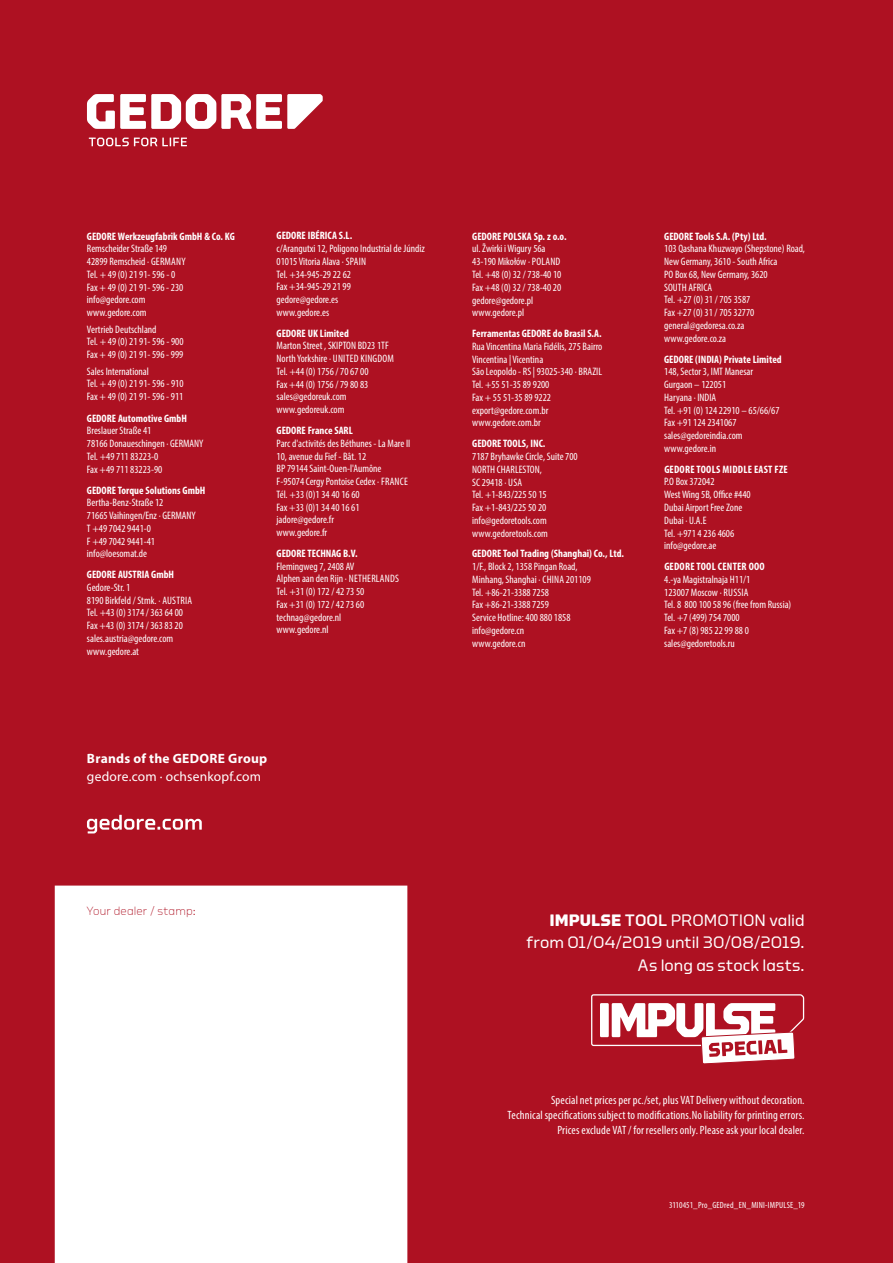
<style>
.page{position:relative;width:893px;height:1263px;background:#ae1122}
.page>*{position:absolute;margin:0;border:0;box-sizing:border-box;transform-origin:0 0}
.t1{font:16.5px/22.5px "GEDORE Type";color:#fff;text-align:right}
.t2{font:13.5px "Myriad Pro";letter-spacing:.015em;color:#fff}
.t3{font:700 13.5px "Myriad Pro";letter-spacing:.02em;color:#fff}
.t4{font:condensed 12px/15px "Myriad Pro";letter-spacing:.01em;color:#fff;text-align:right}
.t5{font:300 12px "GEDORE Type";letter-spacing:.015em;color:#ae1122}
.t6{font:condensed 10.8px/12.8px "Myriad Pro";color:#fff}
.t7{font:700 condensed 10.8px "Myriad Pro";color:#fff}
.t8{font:700 condensed 10.8px "Myriad Pro";letter-spacing:.02em;color:#fff}
.t9{font:condensed 9px "Myriad Pro";letter-spacing:.015em;color:#fff}
.s1{font-weight:700}
.s2{font-weight:500}
</style>
<div class="page">
<svg style="left:591px;top:994px;width:213px;height:70px"></svg>
<svg style="left:87px;top:815px;width:115px;height:18px"></svg>
<div style="left:55px;top:885px;width:352px;height:378px;background:#fff"></div>
<svg style="left:87px;top:94px;width:236px;height:52px"></svg>
<p class="t7" style="left:277px;top:229px;width:77px">GEDORE IBÉRICA S.L.</p>
<p class="t6" style="left:277px;top:242px;width:150px">c/Arangutxi 12, Poligono Industrial de Júndiz<br>01015 Vitoria Alava · SPAIN<br>Tel. +34-945-29 22 62<br>Fax +34-945-29 21 99<br>gedore@gedore.es<br>www.gedore.es</p>
<p class="t7" style="left:87px;top:229px;width:149px">GEDORE Werkzeugfabrik GmbH &amp; Co. KG</p>
<p class="t6" style="left:87px;top:242px;width:100px">Remscheider Straße 149<br>42899 Remscheid · GERMANY<br>Tel. + 49 (0) 21 91- 596 - 0<br>Fax + 49 (0) 21 91- 596 - 230 info@gedore.com www.gedore.com</p>
<p class="t6" style="left:87px;top:323px;width:98px">Vertrieb Deutschland<br>Tel. + 49 (0) 21 91- 596 - 900<br>Fax + 49 (0) 21 91- 596 - 999</p>
<p class="t6" style="left:87px;top:365px;width:98px">Sales International<br>Tel. + 49 (0) 21 91- 596 - 910<br>Fax + 49 (0) 21 91- 596 - 911</p>
<p class="t7" style="left:277px;top:326px;width:74px">GEDORE UK Limited</p>
<p class="t6" style="left:277px;top:339px;width:119px">Marton Street , SKIPTON BD23 1TF<br>North Yorkshire · UNITED KINGDOM<br>Tel. +44 (0) 1756 / 70 67 00<br>Fax +44 (0) 1756 / 79 80 83 sales@gedoreuk.com www.gedoreuk.com</p>
<p class="t7" style="left:87px;top:411px;width:101px">GEDORE Automotive GmbH</p>
<p class="t6" style="left:87px;top:424px;width:118px">Breslauer Straße 41<br>78166 Donaueschingen · GERMANY<br>Tel. +49 711 83223-0<br>Fax +49 711 83223-90</p>
<p class="t7" style="left:277px;top:424px;width:78px">GEDORE France SARL</p>
<p class="t6" style="left:277px;top:437px;width:135px">Parc d'activités des Béthunes - La Mare II<br>10, avenue du Fief - Bât. 12<br>BP 79144 Saint-Ouen-l'Aumône<br>F-95074 Cergy Pontoise Cedex · FRANCE<br>Tél. +33 (0)1 34 40 16 60<br>Fax +33 (0)1 34 40 16 61 jadore@gedore.fr<br>www.gedore.fr</p>
<p class="t7" style="left:277px;top:546px;width:83px">GEDORE TECHNAG B.V.</p>
<p class="t6" style="left:277px;top:559px;width:124px">Flemingweg 7, 2408 AV<br>Alphen aan den Rijn · NETHERLANDS<br>Tel. +31 (0) 172 / 42 73 50<br>Fax +31 (0) 172 / 42 73 60 technag@gedore.nl<br>www.gedore.nl</p>
<p class="t7" style="left:87px;top:483px;width:120px">GEDORE Torque Solutions GmbH</p>
<p class="t6" style="left:87px;top:496px;width:110px">Bertha-Benz-Straße 12<br>71665 Vaihingen/Enz · GERMANY<br>T +49 7042 9441-0<br>F +49 7042 9441-41 info@loesomat.de</p>
<p class="t7" style="left:87px;top:568px;width:89px">GEDORE AUSTRIA GmbH</p>
<p class="t6" style="left:87px;top:581px;width:107px">Gedore-Str. 1<br>8190 Birkfeld / Stmk. · AUSTRIA<br>Tel. +43 (0) 3174 / 363 64 00<br>Fax +43 (0) 3174 / 363 83 20 sales.austria@gedore.com www.gedore.at</p>
<p class="t3" style="left:87px;top:749px;width:182px">Brands of the GEDORE Group</p>
<p class="t2" style="left:87px;top:768px;width:176px">gedore.com · ochsenkopf.com</p>
<p class="t7" style="left:472px;top:229px;width:96px">GEDORE POLSKA Sp. z o.o.</p>
<p class="t6" style="left:472px;top:242px;width:91px">ul. Žwirki i Wigury 56a<br>43-190 Mikołów · POLAND<br>Tel. +48 (0) 32 / 738-40 10<br>Fax +48 (0) 32 / 738-40 20 gedore@gedore.pl www.gedore.pl</p>
<p class="t7" style="left:472px;top:327px;width:131px">Ferramentas GEDORE do Brasil S.A.</p>
<p class="t6" style="left:472px;top:340px;width:132px">Rua Vincentina Maria Fidélis, 275 Bairro<br>Vincentina | Vicentina<br>São Leopoldo - RS | 93025-340 · BRAZIL<br>Tel. +55 51-35 89 9200<br>Fax + 55 51-35 89 9222 export@gedore.com.br www.gedore.com.br</p>
<p class="t7" style="left:472px;top:437px;width:75px">GEDORE TOOLS, INC.</p>
<p class="t6" style="left:472px;top:450px;width:107px">7187 Bryhawke Circle, Suite 700<br>NORTH CHARLESTON,<br>SC 29418 · USA<br>Tel. +1-843/225 50 15<br>Fax +1-843/225 50 20 info@gedoretools.com www.gedoretools.com</p>
<p class="t7" style="left:472px;top:547px;width:153px">GEDORE Tool Trading (Shanghai) Co., Ltd.</p>
<p class="t6" style="left:472px;top:560px;width:120px">1/F., Block 2, 1358 Pingan Road,<br>Minhang, Shanghai · CHINA 201109<br>Tel. +86-21-3388 7258<br>Fax +86-21-3388 7259<br>Service Hotline: 400 880 1858 info@gedore.cn<br>www.gedore.cn</p>
<p class="t7" style="left:664px;top:229px;width:104px">GEDORE Tools S.A. (Pty) Ltd.</p>
<p class="t6" style="left:664px;top:242px;width:142px">103 Qashana Khuzwayo (Shepstone) Road,<br>New Germany, 3610 - South Africa<br>PO Box 68, New Germany, 3620<br>SOUTH AFRICA<br>Tel. +27 (0) 31 / 705 3587<br>Fax +27 (0) 31 / 705 32770 general@gedoresa.co.za www.gedore.co.za</p>
<p class="t7" style="left:664px;top:352px;width:119px">GEDORE (INDIA) Private Limited</p>
<p class="t6" style="left:664px;top:365px;width:117px">148, Sector 3, IMT Manesar<br>Gurgaon – 122051<br>Haryana · INDIA<br>Tel. +91 (0) 124 22910 – 65/66/67<br>Fax +91 124 2341067 sales@gedoreindia.com www.gedore.in</p>
<p class="t8" style="left:664px;top:462px;width:125px">GEDORE TOOLS MIDDLE EAST FZE</p>
<p class="t6" style="left:664px;top:475px;width:88px">P.O Box 372042<br>West Wing 5B, Office #440<br>Dubai Airport Free Zone<br>Dubai · U.A.E<br>Tel. +971 4 236 4606 info@gedore.ae</p>
<p class="t8" style="left:664px;top:560px;width:102px">GEDORE TOOL CENTER OOO</p>
<p class="t6" style="left:664px;top:573px;width:129px">4.-ya Magistralnaja H11/1<br>123007 Moscow · RUSSIA<br>Tel. 8 800 100 58 96 (free from Russia)<br>Tel. +7 (499) 754 7000<br>Fax +7 (8) 985 22 99 88 0 sales@gedoretools.ru</p>
<p class="t5" style="left:87px;top:904px;width:110px">Your dealer / stamp:</p>
<h1 class="t1" style="left:527px;top:908px;width:279px"><span class="s1">IMPULSE</span> <span class="s2">TOOL</span> PROMOTION valid from 01/04/2019 until 30/08/2019.<br>As long as stock lasts.</h1>
<p class="t4" style="left:508px;top:1092px;width:298px">Special net prices per pc./set, plus VAT Delivery without decoration.<br>Technical specifications subject to modifications.No liability for printing errors.<br>Prices exclude VAT / for resellers only. Please ask your local dealer.</p>
<p class="t9" style="left:669px;top:1200px;width:137px">3110451_Pro_GEDred_EN_MINI-IMPULSE_19</p>
</div>
